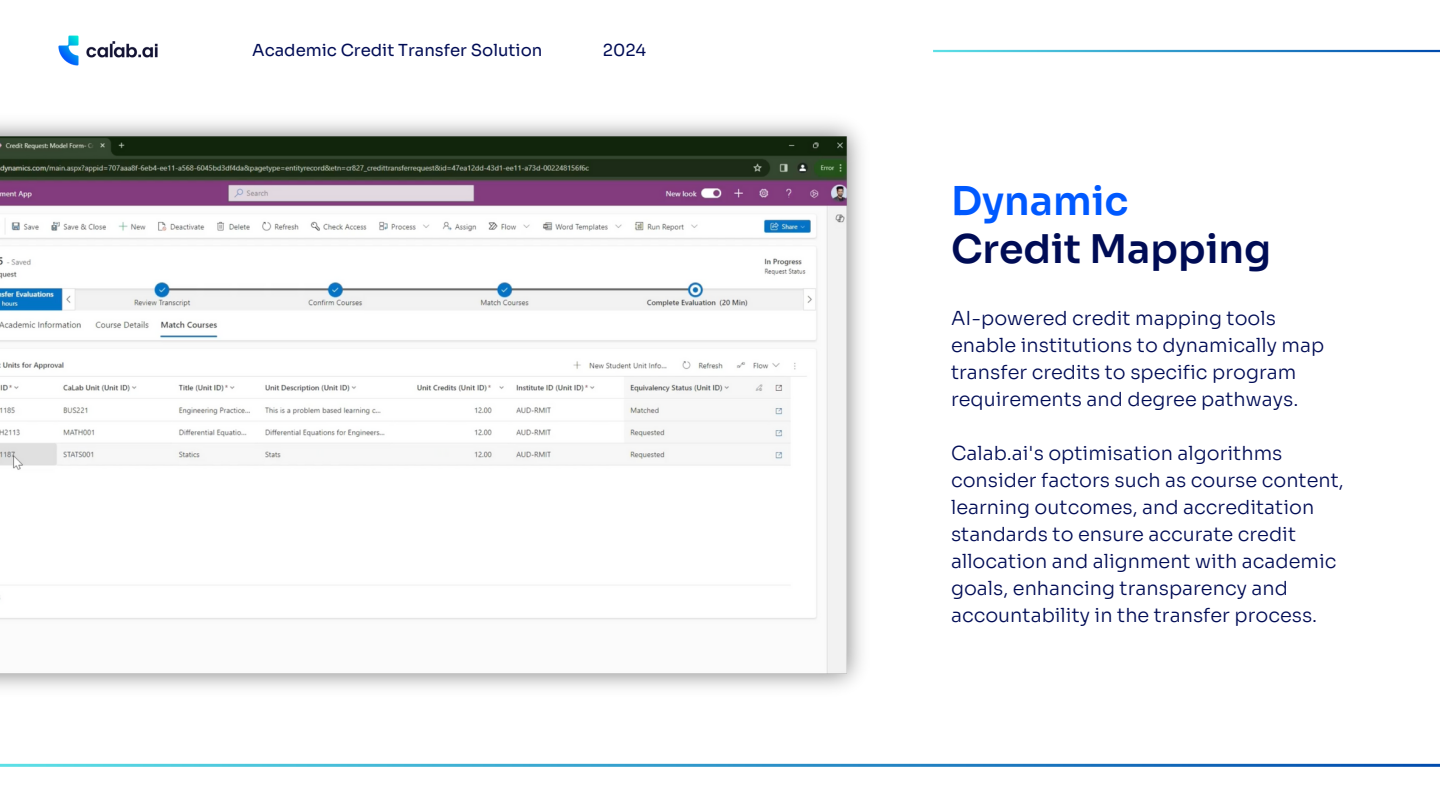
<style>
.page{position:relative;width:1440px;height:810px;background:#fff}
.page>*{position:absolute;margin:0;border:0;box-sizing:border-box;transform-origin:0 0}
.t1{font:600 39.5px/48.8px "Sora";color:#000c55}
.t2{font:300 19.3px/27px "Sora";color:#000c55}
.t3{font:16.6px "Sora";color:#000c55}
.s1{color:#0059ff}
</style>
<div class="page">
<img style="left:58px;top:35px;width:100px;height:31px">
<img style="left:0;top:122px;width:861px;height:566px">
<h2 class="t3" style="left:252px;top:39px;width:292px">Academic Credit Transfer Solution</h2>
<h2 class="t3" style="left:603px;top:39px;width:45px">2024</h2>
<p class="t1" style="left:951px;top:177px;width:322px"><span class="s1">Dynamic<br></span>Credit Mapping</p>
<h1 class="t2" style="left:951px;top:305px;width:375px">AI-powered credit mapping tools enable institutions to dynamically map transfer credits to specific program requirements and degree pathways.</h1>
<h2 class="t2" style="left:951px;top:440px;width:394px">Calab.ai's optimisation algorithms consider factors such as course content, learning outcomes, and accreditation standards to ensure accurate credit allocation and alignment with academic goals, enhancing transparency and accountability in the transfer process.</h2>
</div>
